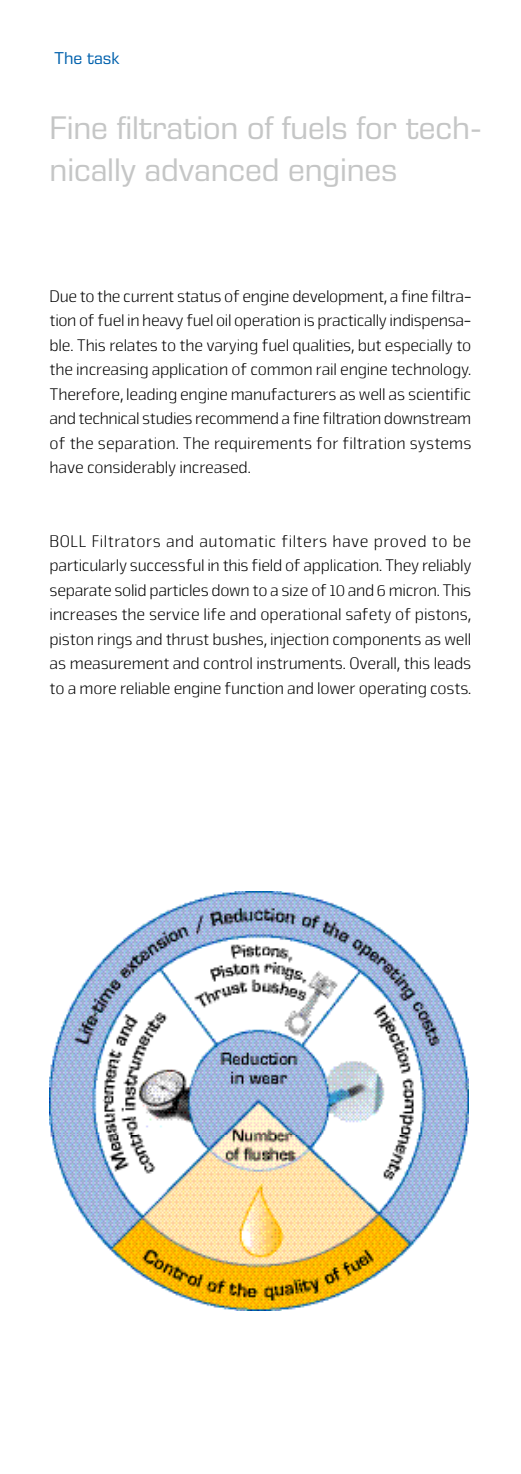
<style>
.page{position:relative;width:521px;height:1474px;background:#fff}
.page>*{position:absolute;margin:0;border:0;box-sizing:border-box;transform-origin:0 0}
.t1{font:33.25px/42px "Eurostile Next Pro";letter-spacing:-.005em;color:#c5c6c6}
.t2{font:300 17.5px/24.5px "Nuri";letter-spacing:-.01em;color:#000;text-align:justify}
.t3{font:17.5px "Eurostile Next Pro";color:#0061ad}
</style>
<div class="page">
<img style="left:50px;top:891px;width:418px;height:419px">
<p class="t3" style="left:55px;top:49px;width:67px">The task</p>
<h1 class="t1" style="left:50px;top:107px;width:434px">Fine filtration of fuels for tech&shy;nically advanced engines</h1>
<p class="t2" style="left:50px;top:283px;width:423px">Due to the current status of engine development, a fine filtra&shy;tion of fuel in heavy fuel oil operation is practically indispensa&shy;ble. This relates to the varying fuel qualities, but especially to the increasing application of common rail engine technology.<br>Therefore, leading engine manufacturers as well as scientific and technical studies recommend a fine filtration downstream of the separation. The requirements for filtration systems have considerably increased.</p>
<p class="t2" style="left:50px;top:528px;width:423px">BOLL Filtrators and automatic filters have proved to be particularly successful in this field of application. They reliably separate solid particles down to a size of 10 and 6 micron. This increases the service life and operational safety of pistons, piston rings and thrust bushes, injection components as well as measurement and control instruments. Overall, this leads to a more reliable engine function and lower operating costs.</p>
</div>
